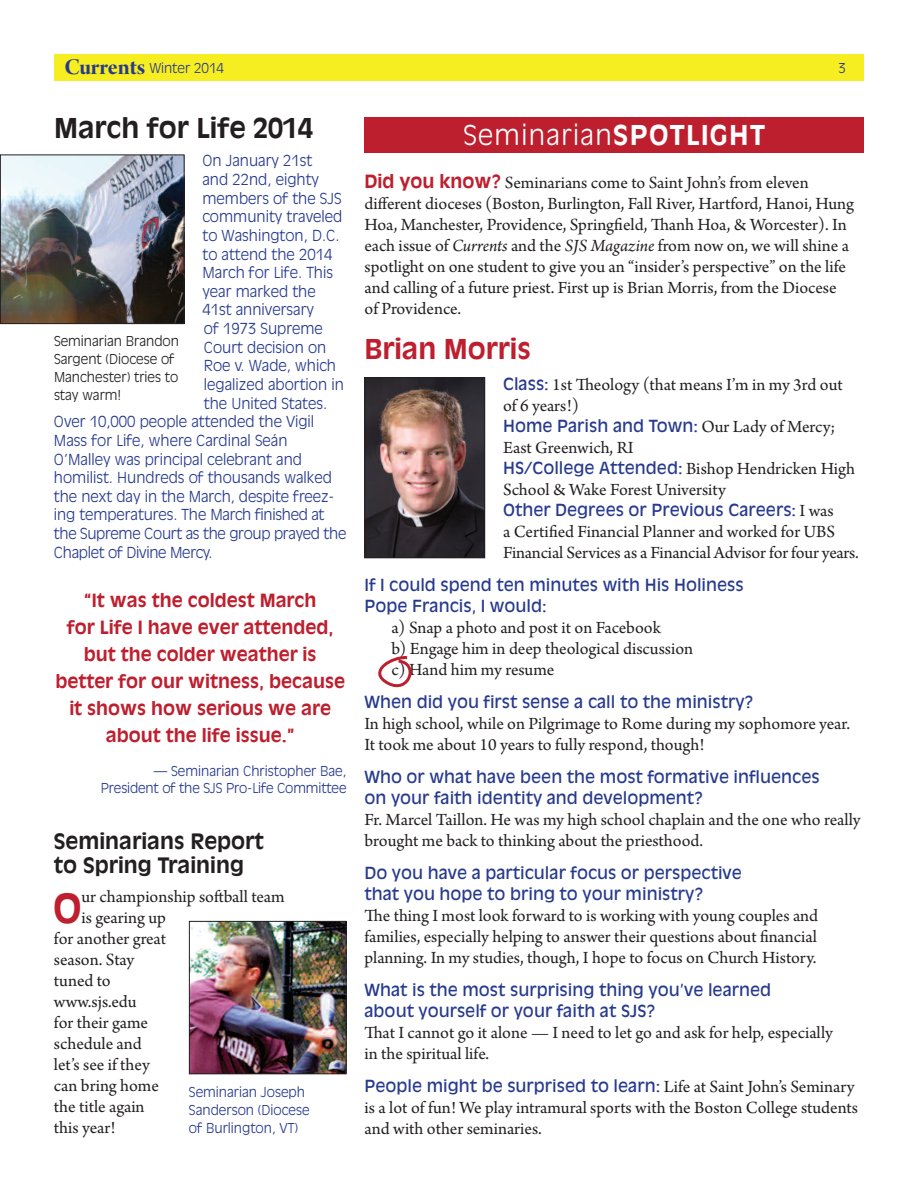
<style>
.page{position:relative;width:918px;height:1188px;background:#fff}
.page>*{position:absolute;margin:0;border:0;box-sizing:border-box;transform-origin:0 0}
.t1{font:700 39.6px "Antique Olive";color:#be1f2e}
.t2{font:300 27px "Antique Olive";letter-spacing:.05em;color:#fff}
.t3{font:700 27px "Antique Olive";color:#231f20}
.t4{font:700 27px "Antique Olive";color:#be1f2e}
.t5{font:700 21px/24px "Antique Olive";color:#231f20}
.t6{font:18px/21px "Arno Pro";color:#231f20}
.t7{font:700 18px/27px "Antique Olive";color:#be1f2e;text-align:center}
.t8{font:16.5px/21px "Antique Olive";color:#273a8d}
.t9{font:300 15px "Antique Olive";color:#273a8d}
.t10{font:300 15px "Antique Olive";letter-spacing:-.02em;color:#273a8d}
.t11{font:300 13.5px/18px "Antique Olive";color:#273a8d;text-align:right}
.t12{font:300 13.5px/18px "Antique Olive";color:#231f20}
.s1{font-family:"Arno Pro Bold Display";font-weight:400;font-size:24px}
.s2{font-weight:700}
.s3{font-family:"Antique Olive";font-weight:700;color:#be1f2e}
.s4{font-style:italic}
.s5{font-family:"Antique Olive";font-size:16.5px;color:#273a8d}
.s6{font-family:"Arno Pro";font-size:18px;color:#231f20}
</style>
<div class="page">
<div style="left:54px;top:54px;width:810px;height:27px;background:#f7ee22"></div>
<div style="left:364px;top:117px;width:500px;height:36px;background:#be1f2e"></div>
<img style="left:191px;top:923px;width:153px;height:149px">
<div style="left:189px;top:921px;width:157px;height:153px;border:1px solid #231f20"></div>
<img style="left:2px;top:156px;width:180px;height:166px">
<div style="left:0;top:154px;width:184px;height:170px;border:1px solid #231f20"></div>
<img style="left:366px;top:379px;width:117px;height:177px">
<div style="left:364px;top:377px;width:121px;height:181px;border:1px solid #231f20"></div>
<svg style="left:378px;top:656px;width:34px;height:32px"></svg>
<p class="t11" style="left:64px;top:60px;width:161px"><span class="s1">Currents</span> Winter 2014</p>
<p class="t11" style="left:839px;top:59px;width:9px">3</p>
<h2 class="t3" style="left:54px;top:117px;width:261px">March for Life 2014</h2>
<h2 class="t2" style="left:463px;top:124px;width:303px">Seminarian<span class="s2">SPOTLIGHT</span></h2>
<p class="t6" style="left:364px;top:174px;width:491px"><span class="s3">Did you know?</span> Seminarians come to Saint John’s from eleven different dioceses (Boston, Burlington, Fall River, Hartford, Hanoi, Hung Hoa, Manchester, Providence, Springfield, Thanh Hoa, &amp; Worcester). In each issue of <span class="s4">Currents</span> and the <span class="s4">SJS Magazine</span> from now on, we will shine a spotlight on one student to give you an “insider’s perspective” on the life and calling of a future priest. First up is Brian Morris, from the Diocese of Providence.</p>
<h2 class="t4" style="left:364px;top:338px;width:168px">Brian Morris</h2>
<p class="t6" style="left:503px;top:376px;width:341px"><span class="s5">Class:</span> 1st Theology (that means I’m in my 3rd out of 6 years!)</p>
<p class="t8" style="left:503px;top:416px;width:334px">Home Parish and Town: <span class="s6">Our Lady of Mercy;</span></p>
<p class="t6" style="left:503px;top:439px;width:353px">East Greenwich, RI<br><span class="s5">HS/College Attended:</span> Bishop Hendricken High<br>School &amp; Wake Forest University</p>
<p class="t8" style="left:503px;top:500px;width:332px">Other Degrees or Previous Careers: <span class="s6">I was</span></p>
<p class="t6" style="left:503px;top:523px;width:357px">a Certified Financial Planner and worked for UBS<br>Financial Services as a Financial Advisor for four years.</p>
<p class="t8" style="left:364px;top:575px;width:381px">If I could spend ten minutes with His Holiness<br>Pope Francis, I would:</p>
<p class="t6" style="left:391px;top:619px;width:303px">a) Snap a photo and post it on Facebook<br>b) Engage him in deep theological discussion c) Hand him my resume</p>
<p class="t8" style="left:364px;top:692px;width:391px">When did you first sense a call to the ministry?</p>
<p class="t6" style="left:364px;top:715px;width:487px">In high school, while on Pilgrimage to Rome during my sophomore year.<br>It took me about 10 years to fully respond, though!</p>
<p class="t8" style="left:364px;top:767px;width:457px">Who or what have been the most formative influences on your faith identity and development?</p>
<p class="t6" style="left:364px;top:811px;width:498px">Fr. Marcel Taillon. He was my high school chaplain and the one who really brought me back to thinking about the priesthood.</p>
<p class="t8" style="left:364px;top:863px;width:379px">Do you have a particular focus or perspective that you hope to bring to your ministry?</p>
<p class="t6" style="left:364px;top:907px;width:455px;text-align:justify">The thing I most look forward to is working with young couples and families, especially helping to answer their questions about financial planning. In my studies, though, I hope to focus on Church History.</p>
<p class="t8" style="left:364px;top:980px;width:408px">What is the most surprising thing you’ve learned about yourself or your faith at SJS?</p>
<p class="t6" style="left:364px;top:1024px;width:470px">That I cannot go it alone — I need to let go and ask for help, especially in the spiritual life.</p>
<p class="t8" style="left:364px;top:1076px;width:492px">People might be surprised to learn: <span class="s6">Life at Saint John’s Seminary</span></p>
<p class="t6" style="left:364px;top:1099px;width:495px">is a lot of fun! We play intramural sports with the Boston College students and with other seminaries.</p>
<p class="t9" style="left:202px;top:154px;width:111px">On January 21st</p>
<p class="t9" style="left:202px;top:173px;width:118px">and 22nd, eighty</p>
<p class="t9" style="left:202px;top:192px;width:141px">members of the SJS</p>
<p class="t9" style="left:202px;top:210px;width:141px">community traveled</p>
<p class="t9" style="left:202px;top:229px;width:139px">to Washington, D.C.</p>
<p class="t9" style="left:202px;top:248px;width:131px">to attend the 2014</p>
<p class="t9" style="left:202px;top:266px;width:132px">March for Life. This</p>
<p class="t9" style="left:202px;top:285px;width:115px">year marked the</p>
<p class="t9" style="left:202px;top:304px;width:113px">41st anniversary</p>
<p class="t9" style="left:204px;top:322px;width:120px">of 1973 Supreme</p>
<p class="t9" style="left:204px;top:341px;width:124px">Court decision on</p>
<p class="t9" style="left:204px;top:359px;width:134px">Roe v. Wade, which</p>
<p class="t9" style="left:204px;top:378px;width:141px">legalized abortion in</p>
<p class="t9" style="left:204px;top:397px;width:125px">the United States.</p>
<p class="t9" style="left:54px;top:415px;width:262px">Over 10,000 people attended the Vigil</p>
<p class="t9" style="left:54px;top:434px;width:235px">Mass for Life, where Cardinal Seán</p>
<p class="t9" style="left:54px;top:453px;width:250px">O’Malley was principal celebrant and</p>
<p class="t9" style="left:54px;top:471px;width:279px">homilist. Hundreds of thousands walked</p>
<p class="t9" style="left:54px;top:490px;width:282px">the next day in the March, despite freez-</p>
<p class="t9" style="left:54px;top:509px;width:272px">ing temperatures. The March finished at</p>
<p class="t10" style="left:54px;top:527px;width:294px">the Supreme Court as the group prayed the</p>
<p class="t10" style="left:54px;top:546px;width:160px">Chaplet of Divine Mercy.</p>
<p class="t12" style="left:54px;top:333px;width:127px">Seminarian Brandon<br>Sargent (Diocese of<br>Manchester) tries to stay warm!</p>
<p class="t7" style="left:55px;top:588px;width:291px">“It was the coldest March<br>for Life I have ever attended, but the colder weather is better for our witness, because it shows how serious we are about the life issue.”</p>
<p class="t11" style="left:101px;top:764px;width:247px;line-height:16.5px">— Seminarian Christopher Bae,<br>President of the SJS Pro-Life Committee</p>
<p class="t5" style="left:54px;top:830px;width:211px">Seminarians Report to Spring Training</p>
<h1 class="t1" style="left:53px;top:892px;width:30px">O</h1>
<p class="t6" style="left:82px;top:888px;width:205px">ur championship softball team</p>
<p class="t6" style="left:82px;top:909px;width:86px">is gearing up</p>
<p class="t6" style="left:54px;top:930px;width:114px">for another great</p>
<p class="t6" style="left:54px;top:951px;width:82px">season. Stay</p>
<p class="t6" style="left:54px;top:972px;width:58px">tuned to</p>
<p class="t6" style="left:54px;top:993px;width:84px">www.sjs.edu</p>
<p class="t6" style="left:54px;top:1014px;width:96px">for their game</p>
<p class="t6" style="left:54px;top:1035px;width:89px">schedule and</p>
<p class="t6" style="left:54px;top:1056px;width:97px">let’s see if they</p>
<p class="t6" style="left:54px;top:1077px;width:107px">can bring home</p>
<p class="t6" style="left:54px;top:1098px;width:92px">the title again</p>
<p class="t6" style="left:54px;top:1119px;width:63px">this year!</p>
<p class="t11" style="left:189px;top:1083px;width:122px;text-align:left">Seminarian Joseph<br>Sanderson (Diocese of Burlington, VT)</p>
</div>
